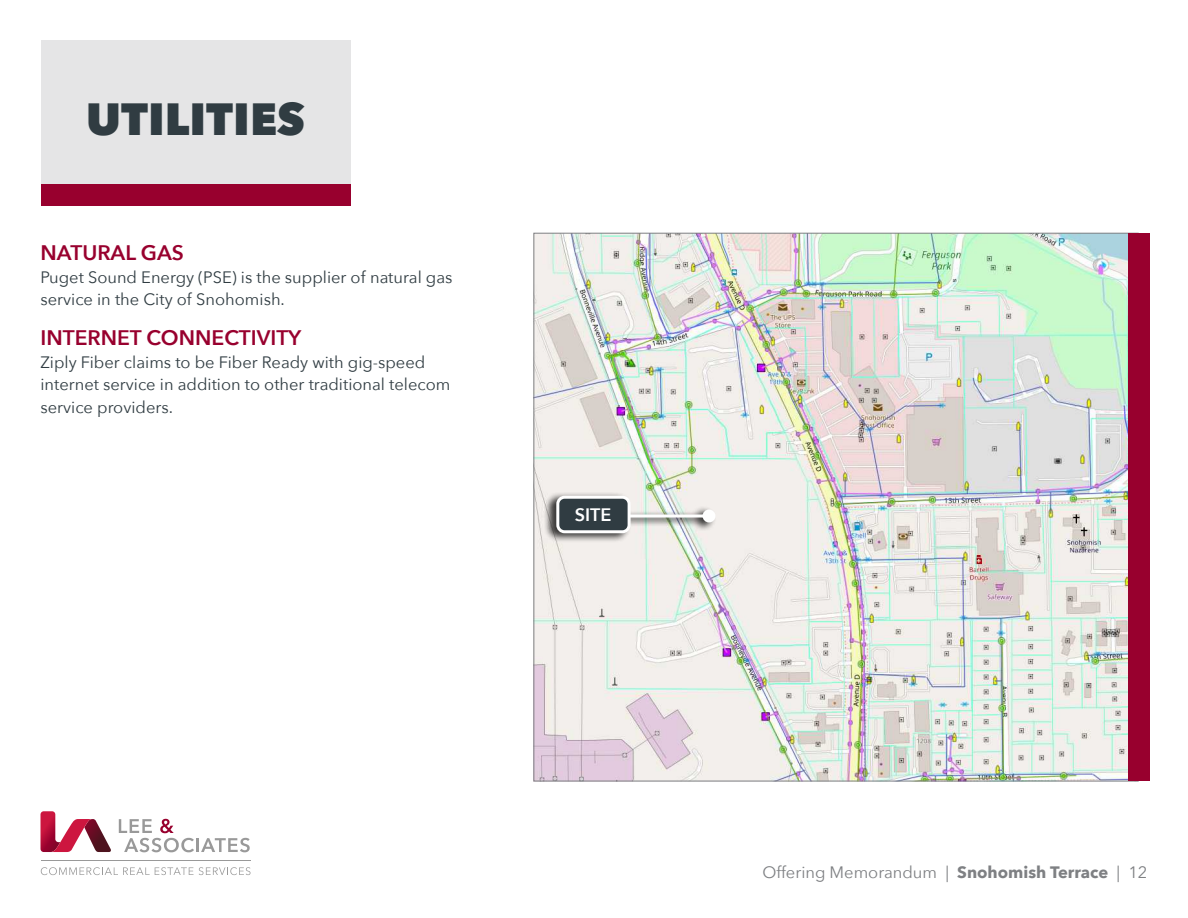
<style>
.page{position:relative;width:1188px;height:918px;background:#fff}
.page>*{position:absolute;margin:0;border:0;box-sizing:border-box;transform-origin:0 0}
.t1{font:800 45px "Avenir Next";color:#303c42}
.t2{font:600 21px "Avenir Next";color:#98002e}
.t3{font:600 18px "Avenir Next";color:#fff}
.t4{font:16.5px/22.5px "Avenir Next";color:#303c42}
.t5{font:16.5px "Avenir Next";color:#7e8083}
.s1{font-weight:700}
</style>
<div class="page">
<svg style="left:119px;top:819px;width:75px;height:33px"></svg>
<hr style="left:196px;top:838px;width:3px;height:14px;background:#999">
<svg style="left:201px;top:838px;width:49px;height:14px"></svg>
<svg style="left:40px;top:811px;width:71px;height:41px"></svg>
<svg style="left:41px;top:867px;width:210px;height:8px"></svg>
<hr style="left:41px;top:861px;width:210px;height:1px;background:#999">
<div style="left:41px;top:40px;width:310px;height:155px;background:#e5e5e6"></div>
<div style="left:41px;top:184px;width:310px;height:21px;background:#98002e"></div>
<img style="left:536px;top:235px;width:592px;height:544px">
<div style="left:1128px;top:233px;width:21px;height:548px;background:#98002e"></div>
<div style="left:544px;top:492px;width:172px;height:51px;background:#000;opacity:.75"></div>
<div style="left:703px;top:510px;width:12px;height:12px;background:#fff;border-radius:50%"></div>
<svg style="left:631px;top:514px;width:72px;height:4px"></svg>
<div style="left:558px;top:497px;width:71px;height:35px;background:#303c42;border-radius:7px"></div>
<div style="left:556px;top:496px;width:75px;height:37px;border:3px solid #fff;border-radius:7px"></div>
<h1 class="t1" style="left:86px;top:91px;width:220px">UTILITIES</h1>
<p class="t2" style="left:40px;top:235px;width:145px">NATURAL GAS</p>
<p class="t4" style="left:40px;top:265px;width:414px">Puget Sound Energy (PSE) is the supplier of natural gas service in the City of Snohomish.</p>
<p class="t2" style="left:40px;top:320px;width:262px">INTERNET CONNECTIVITY</p>
<p class="t4" style="left:40px;top:350px;width:411px">Ziply Fiber claims to be Fiber Ready with gig-speed internet service in addition to other traditional telecom service providers.</p>
<p class="t3" style="left:575px;top:499px;width:38px">SITE</p>
<p class="t5" style="left:763px;top:858px;width:386px">Offering Memorandum | <span class="s1">Snohomish Terrace</span> | 12</p>
</div>
